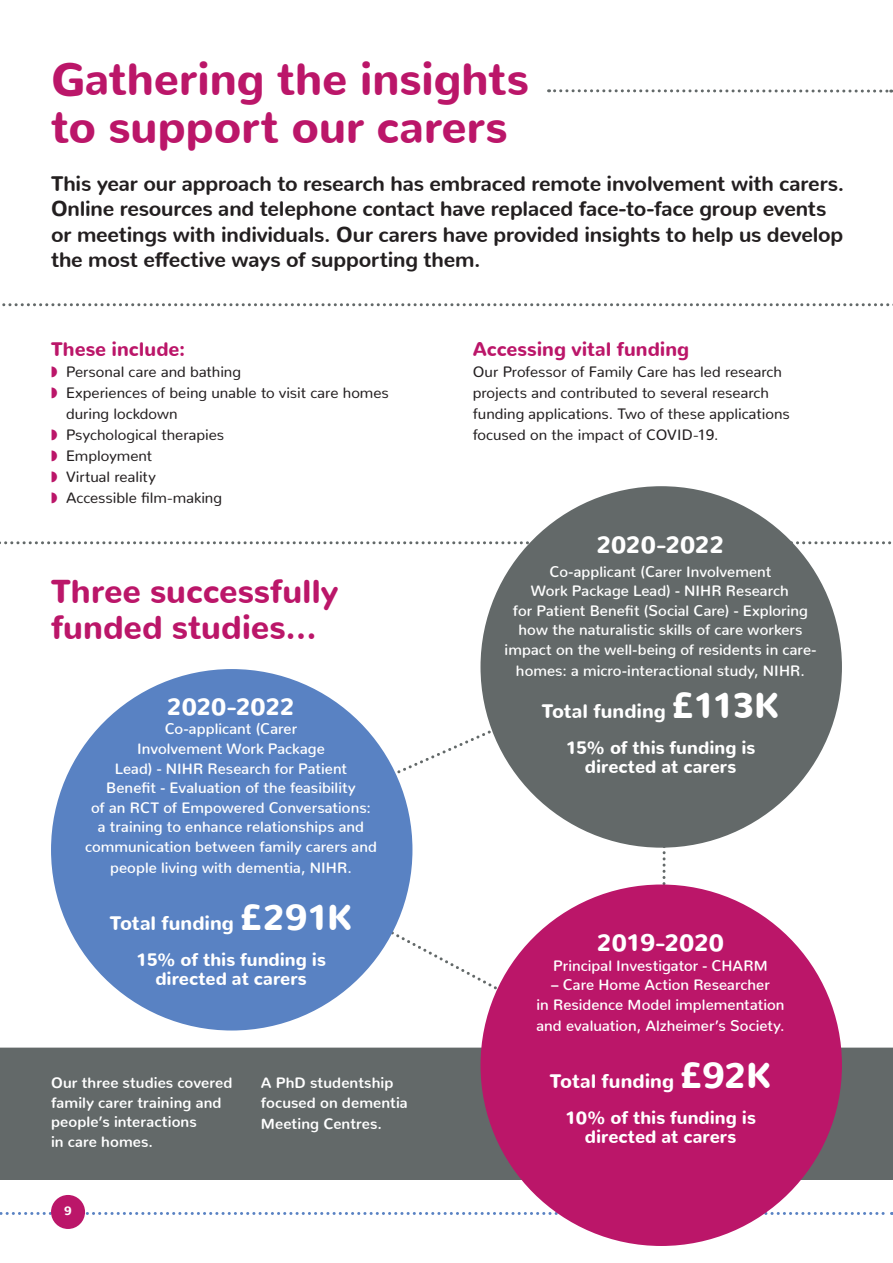
<style>
.page{position:relative;width:893px;height:1263px;background:#fff}
.page>*{position:absolute;margin:0;border:0;box-sizing:border-box;transform-origin:0 0}
.t1{font:900 45px/48px "Nunito";color:#bb1669}
.t2{font:900 33px/36px "Nunito";color:#bb1669}
.t3{font:900 24px "Nunito";letter-spacing:-.02em;color:#fff}
.t4{font:800 21px/25.5px "Nunito";letter-spacing:-.01em;color:#231f20}
.t5{font:900 19.5px "Nunito";letter-spacing:.005em;color:#fff}
.t6{font:900 19.5px "Nunito";letter-spacing:.005em;color:#bb1669}
.t7{font:900 18px/19.5px "Nunito";letter-spacing:.005em;color:#fff;text-align:center}
.t8{font:600 15px/19.5px "Nunito";letter-spacing:.005em;color:#fff;text-align:center}
.t9{font:15px/21px "Nunito";color:#231f20}
.t10{font:700 15px/19.5px "Nunito";letter-spacing:.01em;color:#fff}
.t11{font:900 12px "Nunito";color:#fff}
.s1{font-size:36px}
</style>
<div class="page">
<div style="left:0;top:1047px;width:893px;height:133px;background:#636969"></div>
<div style="left:855px;top:1047px;width:38px;height:84px;background:#636969"></div>
<svg style="left:245px;top:669px;width:353px;height:174px"></svg>
<svg style="left:228px;top:843px;width:420px;height:235px"></svg>
<svg style="left:662px;top:851px;width:4px;height:33px"></svg>
<svg style="left:0;top:1212px;width:892px;height:3px"></svg>
<div style="left:51px;top:1195px;width:34px;height:34px;background:#bb1669;border-radius:50%"></div>
<svg style="left:549px;top:89px;width:343px;height:4px"></svg>
<svg style="left:0;top:541px;width:892px;height:3px"></svg>
<svg style="left:2px;top:303px;width:891px;height:3px"></svg>
<div style="left:51px;top:669px;width:361px;height:361px;background:#5982c3;border-radius:50%"></div>
<div style="left:480px;top:486px;width:362px;height:362px;background:#636969;border-radius:50%"></div>
<div style="left:480px;top:884px;width:362px;height:362px;background:#bb1669;border-radius:50%"></div>
<h1 class="t1" style="left:51px;top:49px;width:479px">Gathering the insights to support our carers</h1>
<p class="t4" style="left:51px;top:168px;width:795px">This year our approach to research has embraced remote involvement with carers.<br>Online resources and telephone contact have replaced face-to-face group events or meetings with individuals. Our carers have provided insights to help us develop the most effective ways of supporting them.</p>
<h3 class="t6" style="left:51px;top:331px;width:136px">These include:</h3>
<p class="t9" style="left:66px;top:360px;width:324px">Personal care and bathing<br>Experiences of being unable to visit care homes during lockdown<br>Psychological therapies<br>Employment<br>Virtual reality<br>Accessible film-making</p>
<h2 class="t2" style="left:51px;top:570px;width:289px">Three successfully funded studies…</h2>
<h3 class="t3" style="left:167px;top:684px;width:130px">2020-2022</h3>
<p class="t8" style="left:85px;top:718px;width:294px">Co-applicant (Carer<br>Involvement Work Package<br>Lead) - NIHR Research for Patient<br>Benefit - Evaluation of the feasibility<br>of an RCT of Empowered Conversations:<br>a training to enhance relationships and communication between family carers and</p>
<p class="t8" style="left:110px;top:856px;width:243px">people living with dementia, NIHR.</p>
<h3 class="t5" style="left:110px;top:904px;width:244px">Total funding <span class="s1">£291K</span></h3>
<p class="t7" style="left:136px;top:947px;width:191px">15% of this funding is directed at carers</p>
<p class="t10" style="left:51px;top:1071px;width:183px">Our three studies covered family carer training and people’s interactions<br>in care homes.</p>
<p class="t10" style="left:261px;top:1071px;width:148px">A PhD studentship focused on dementia</p>
<p class="t10" style="left:261px;top:1112px;width:123px">Meeting Centres.</p>
<p class="t11" style="left:64px;top:1200px;width:9px">9</p>
<h3 class="t6" style="left:473px;top:331px;width:218px">Accessing vital funding</h3>
<p class="t9" style="left:473px;top:360px;width:319px">Our Professor of Family Care has led research projects and contributed to several research funding applications. Two of these applications focused on the impact of COVID-19.</p>
<h3 class="t3" style="left:596px;top:522px;width:130px">2020-2022</h3>
<p class="t8" style="left:505px;top:560px;width:313px">Co-applicant (Carer Involvement<br>Work Package Lead) - NIHR Research<br>for Patient Benefit (Social Care) - Exploring how the naturalistic skills of care workers impact on the well-being of residents in care-</p>
<p class="t8" style="left:516px;top:659px;width:291px">homes: a micro-interactional study, NIHR.</p>
<h3 class="t5" style="left:542px;top:693px;width:239px">Total funding <span class="s1">£113K</span></h3>
<p class="t7" style="left:566px;top:735px;width:191px">15% of this funding is directed at carers</p>
<h3 class="t3" style="left:597px;top:920px;width:129px">2019-2020</h3>
<p class="t8" style="left:553px;top:954px;width:216px">Principal Investigator - CHARM</p>
<p class="t8" style="left:536px;top:974px;width:250px">– Care Home Action Researcher<br>in Residence Model implementation</p>
<p class="t8" style="left:536px;top:1014px;width:250px">and evaluation, Alzheimer’s Society.</p>
<h3 class="t5" style="left:550px;top:1063px;width:223px">Total funding <span class="s1">£92K</span></h3>
<p class="t7" style="left:565px;top:1105px;width:192px">10% of this funding is directed at carers</p>
</div>
